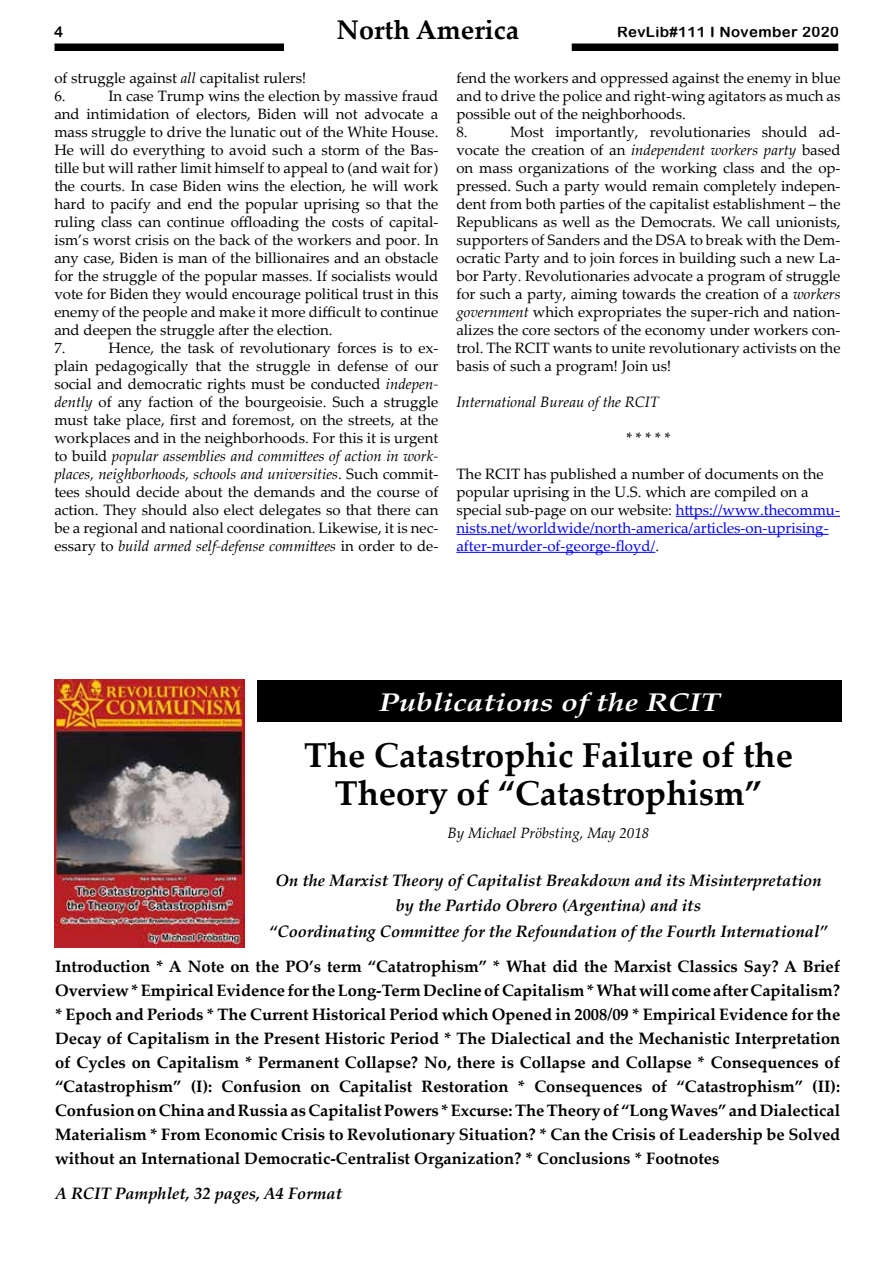
<style>
.page{position:relative;width:893px;height:1263px;background:#fff}
.page>*{position:absolute;margin:0;border:0;box-sizing:border-box;transform-origin:0 0}
.t1{font:700 34.5px/37.5px "Palatino Linotype";color:#000;text-align:center}
.t2{font:700 27px "Palatino Linotype";color:#000}
.t3{font:italic 700 25.5px "Palatino Linotype";color:#fff;scale:1.2 1}
.t4{font:700 16.5px/24px "Palatino Linotype";color:#000;text-align:justify}
.t5{font:italic 700 16.5px/25.5px "Palatino Linotype";color:#000;text-align:center}
.t6{font:15px/18px "Palatino Linotype";color:#000}
.t7{font:italic 15px "Palatino Linotype";color:#000}
.t8{font:15px "Arial Rounded MT Bold";letter-spacing:.025em;color:#000}
.s1{font-style:italic}
.s2{color:#00f}
</style>
<div class="page">
<div style="left:54px;top:44px;width:785px;height:7px;background:#000"></div>
<div style="left:285px;top:19px;width:286px;height:37px;background:#fff"></div>
<hr style="left:676px;top:516px;width:164px;height:1px;background:#00f">
<hr style="left:456px;top:534px;width:373px;height:1px;background:#00f">
<hr style="left:456px;top:552px;width:199px;height:1px;background:#00f">
<img style="left:55px;top:680px;width:190px;height:267px">
<div style="left:257px;top:681px;width:584px;height:41px;background:#000"></div>
<p class="t8" style="left:54px;top:23px;width:10px">4</p>
<h2 class="t2" style="left:337px;top:11px;width:184px">North America</h2>
<p class="t8" style="left:617px;top:23px;width:223px">RevLib#111 I November 2020</p>
<p class="t6" style="left:54px;top:68px;width:253px">of struggle against <span class="s1">all</span> capitalist rulers!<br>6.</p>
<p class="t6" style="left:456px;top:68px;width:386px">fend the workers and oppressed against the enemy in blue and to drive the police and right-wing agitators as much as possible out of the neighborhoods.<br>8.</p>
<p class="t6" style="left:54px;top:86px;width:386px;text-indent:54px">In case Trump wins the election by massive fraud and intimidation of electors, Biden will not advocate a mass struggle to drive the lunatic out of the White House.<br>He will do everything to avoid such a storm of the Bas&shy;tille but will rather limit himself to appeal to (and wait for) the courts. In case Biden wins the election, he will work hard to pacify and end the popular uprising so that the ruling class can continue offloading the costs of capital&shy;ism’s worst crisis on the back of the workers and poor. In any case, Biden is man of the billionaires and an obstacle for the struggle of the popular masses. If socialists would vote for Biden they would encourage political trust in this enemy of the people and make it more difficult to continue and deepen the struggle after the election.<br>7.</p>
<p class="t6" style="left:456px;top:122px;width:386px;text-align:justify;text-indent:54px">Most importantly, revolutionaries should ad&shy;vocate the creation of an <span class="s1">independent workers party</span> based on mass organizations of the working class and the op&shy;pressed. Such a party would remain completely indepen&shy;dent from both parties of the capitalist establishment – the Republicans as well as the Democrats. We call unionists, supporters of Sanders and the DSA to break with the Dem&shy;ocratic Party and to join forces in building such a new La&shy;bor Party. Revolutionaries advocate a program of struggle for such a party, aiming towards the creation of a <span class="s1">workers government</span> which expropriates the super-rich and nation&shy;alizes the core sectors of the economy under workers con&shy;trol. The RCIT wants to unite revolutionary activists on the basis of such a program! Join us!</p>
<p class="t7" style="left:456px;top:391px;width:204px">International Bureau of the RCIT</p>
<p class="t6" style="left:626px;top:428px;width:46px">* * * * *</p>
<p class="t6" style="left:456px;top:464px;width:385px">The RCIT has published a number of documents on the popular uprising in the U.S. which are compiled on a special sub-page on our website: <span class="s2">https://www.thecommu&shy;nists.net/worldwide/north-america/articles-on-uprising&shy;after-murder-of-george-floyd/</span>.</p>
<p class="t6" style="left:54px;top:338px;width:386px;text-align:justify;text-indent:54px">Hence, the task of revolutionary forces is to ex&shy;plain pedagogically that the struggle in defense of our social and democratic rights must be conducted <span class="s1">indepen&shy;dently</span> of any faction of the bourgeoisie. Such a struggle must take place, first and foremost, on the streets, at the workplaces and in the neighborhoods. For this it is urgent to build <span class="s1">popular assemblies and committees of action in work&shy;places, neighborhoods, schools and universities</span>. Such commit&shy;tees should decide about the demands and the course of action. They should also elect delegates so that there can be a regional and national coordination. Likewise, it is nec&shy;essary to <span class="s1">build armed self-defense committees</span> in order to de-</p>
<h3 class="t3" style="left:379px;top:685px;width:286px">Publications of the RCIT</h3>
<h1 class="t1" style="left:304px;top:735px;width:490px">The Catastrophic Failure of the<br>Theory of “Catastrophism”</h1>
<p class="t7" style="left:448px;top:822px;width:203px">By Michael Pröbsting, May 2018</p>
<p class="t5" style="left:269px;top:867px;width:560px">On the Marxist Theory of Capitalist Breakdown and its Misinterpretation by the Partido Obrero (Argentina) and its<br>“Coordinating Committee for the Refoundation of the Fourth International”</p>
<p class="t4" style="left:55px;top:954px;width:787px">Introduction * A Note on the PO’s term “Catatrophism” * What did the Marxist Classics Say? A Brief Overview * Empirical Evidence for the Long-Term Decline of Capitalism * What will come after Capitalism? * Epoch and Periods * The Current Historical Period which Opened in 2008/09 * Empirical Evidence for the Decay of Capitalism in the Present Historic Period * The Dialectical and the Mechanistic Interpretation of Cycles on Capitalism * Permanent Collapse? No, there is Collapse and Collapse * Consequences of “Catastrophism” (I): Confusion on Capitalist Restoration * Consequences of “Catastrophism” (II):<br>Confusion on China and Russia as Capitalist Powers * Excurse: The Theory of “Long Waves” and Dialectical Materialism * From Economic Crisis to Revolutionary Situation? * Can the Crisis of Leadership be Solved without an International Democratic-Centralist Organization? * Conclusions * Footnotes</p>
<p class="t5" style="left:55px;top:1180px;width:289px">A RCIT Pamphlet, 32 pages, A4 Format</p>
</div>
